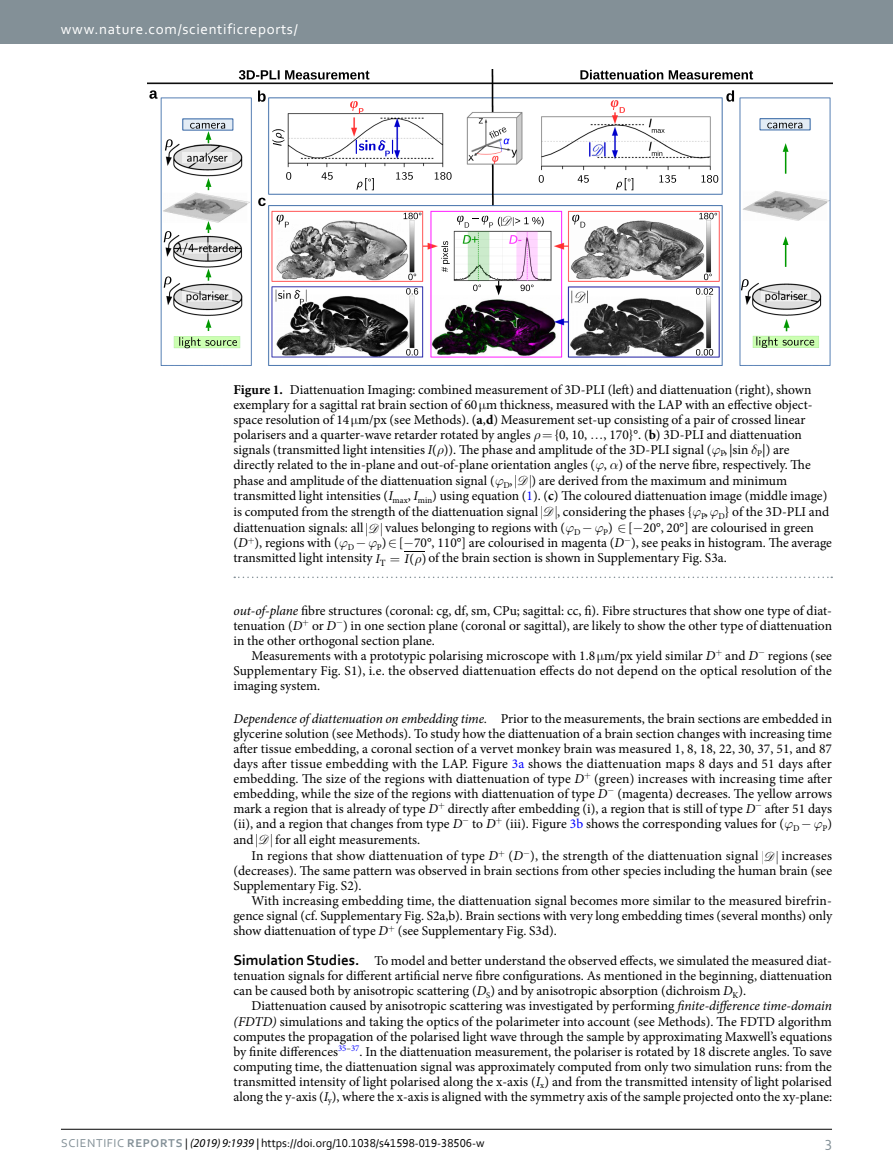
<style>
.page{position:relative;width:893px;height:1174px;background:#fff}
.page>*{position:absolute;margin:0;border:0;box-sizing:border-box;transform-origin:0 0}
.t1{font:15px "Corbel 2";letter-spacing:.045em;color:#fff}
.t2{font:15px "Corbel 2";color:#839097}
.t3{font:13.5px/15px "Minion Pro";color:#000;text-align:justify}
.t4{font:12px "Corbel";color:#000}
.t5{font:9.45px "Minion Pro";color:#000}
.s1{font-weight:700}
.s2{font-style:italic}
.s3{font-family:"Times Math Light Script A";font-size:13.35px}
.s4{color:#00f}
.s5{font-style:italic;font-size:13.35px}
.s6{font-size:13.35px}
.s7{font-family:"Corbel";font-weight:700;font-size:15px}
.s8{font-family:"Corbel 2";color:#839097}
.s9{font-family:"Corbel Bold 2";color:#839097}
.s10{font-family:"Corbel 2"}
.s11{font-family:"Myriad Pro";font-style:italic}
</style>
<div class="page">
<div style="left:0;top:0;width:893px;height:43px;background:#839097"></div>
<hr style="left:61px;top:1129px;width:771px;height:1px;background:#000">
<img style="left:148px;top:70px;width:684px;height:296px">
<svg style="left:239px;top:70px;width:130px;height:10px"></svg>
<svg style="left:580px;top:70px;width:173px;height:10px"></svg>
<svg style="left:149px;top:90px;width:9px;height:9px"></svg>
<svg style="left:258px;top:90px;width:8px;height:12px"></svg>
<svg style="left:258px;top:198px;width:8px;height:8px"></svg>
<svg style="left:726px;top:90px;width:8px;height:12px"></svg>
<svg style="left:179px;top:337px;width:58px;height:11px"></svg>
<svg style="left:165px;top:139px;width:8px;height:11px"></svg>
<svg style="left:164px;top:231px;width:7px;height:11px"></svg>
<svg style="left:164px;top:276px;width:7px;height:12px"></svg>
<svg style="left:206px;top:178px;width:5px;height:12px"></svg>
<svg style="left:206px;top:221px;width:5px;height:12px"></svg>
<svg style="left:206px;top:269px;width:5px;height:12px"></svg>
<svg style="left:206px;top:319px;width:5px;height:12px"></svg>
<svg style="left:182px;top:118px;width:52px;height:25px"></svg>
<svg style="left:759px;top:118px;width:52px;height:13px"></svg>
<svg style="left:756px;top:336px;width:58px;height:12px"></svg>
<svg style="left:741px;top:279px;width:8px;height:11px"></svg>
<svg style="left:783px;top:143px;width:5px;height:31px"></svg>
<svg style="left:783px;top:236px;width:5px;height:31px"></svg>
<svg style="left:286px;top:172px;width:5px;height:8px"></svg>
<svg style="left:321px;top:172px;width:12px;height:8px"></svg>
<svg style="left:396px;top:172px;width:17px;height:8px"></svg>
<svg style="left:435px;top:172px;width:17px;height:8px"></svg>
<svg style="left:272px;top:129px;width:13px;height:17px"></svg>
<svg style="left:539px;top:175px;width:5px;height:8px"></svg>
<svg style="left:578px;top:175px;width:11px;height:8px"></svg>
<svg style="left:659px;top:175px;width:17px;height:8px"></svg>
<svg style="left:701px;top:175px;width:17px;height:8px"></svg>
<svg style="left:356px;top:140px;width:37px;height:16px"></svg>
<svg style="left:611px;top:100px;width:14px;height:13px"></svg>
<svg style="left:350px;top:101px;width:13px;height:13px"></svg>
<svg style="left:356px;top:178px;width:18px;height:12px"></svg>
<svg style="left:616px;top:178px;width:17px;height:12px"></svg>
<svg style="left:406px;top:349px;width:12px;height:6px"></svg>
<svg style="left:406px;top:288px;width:12px;height:6px"></svg>
<svg style="left:276px;top:289px;width:31px;height:16px"></svg>
<svg style="left:277px;top:215px;width:12px;height:12px"></svg>
<svg style="left:408px;top:274px;width:8px;height:6px"></svg>
<svg style="left:404px;top:213px;width:17px;height:6px"></svg>
<svg style="left:696px;top:349px;width:17px;height:6px"></svg>
<svg style="left:696px;top:288px;width:17px;height:7px"></svg>
<svg style="left:572px;top:215px;width:13px;height:12px"></svg>
<svg style="left:704px;top:274px;width:8px;height:6px"></svg>
<svg style="left:699px;top:213px;width:18px;height:6px"></svg>
<svg style="left:457px;top:216px;width:87px;height:12px"></svg>
<svg style="left:489px;top:127px;width:18px;height:12px"></svg>
<svg style="left:652px;top:129px;width:13px;height:4px"></svg>
<svg style="left:652px;top:151px;width:10px;height:5px"></svg>
<svg style="left:441px;top:241px;width:9px;height:31px"></svg>
<svg style="left:473px;top:281px;width:61px;height:14px"></svg>
<svg style="left:234px;top:576px;width:595px;height:2px"></svg>
<svg style="left:404px;top:551px;width:21px;height:1px"></svg>
<p class="t1" style="left:61px;top:19px;width:238px">www.nature.com/scientificreports/</p>
<p class="t3" style="left:233px;top:382px;width:581px;text-align:left"><span class="s1">Figure 1.</span> Diattenuation Imaging: combined measurement of 3D-PLI (left) and diattenuation (right), shown exemplary for a sagittal rat brain section of 60 m thickness, measured with the LAP with an effective object&shy;space resolution of 14 m/px (see Methods). (<span class="s1">a</span>,<span class="s1">d</span>) Measurement set-up consisting of a pair of crossed linear polarisers and a quarter-wave retarder rotated by angles</p>
<p class="t3" style="left:233px;top:427px;width:600px;line-height:15.5px;text-align:left;text-indent:321px">{0, 10, , 170}°. (<span class="s1">b</span>) 3D-PLI and diattenuation signals (transmitted light intensities <span class="s2">I</span>( )). The phase and amplitude of the 3D-PLI signal ( <sub>P</sub>,|sin <sub>P</sub>|) are directly related to the in-plane and out-of-plane orientation angles ( , ) of the nerve fibre, respectively. The phase and amplitude of the diattenuation signal ( <sub>D</sub>, <span class="s3">D</span> ) are derived from the maximum and minimum transmitted light intensities (<span class="s2">I</span><sub>max</sub>, <span class="s2">I</span><sub>min</sub>) using equation (<span class="s4">1</span>). (<span class="s1">c</span>) The coloured diattenuation image (middle image) is computed from the strength of the diattenuation signal <span class="s3">D</span> , considering the phases { <sub>P</sub>, <sub>D</sub>} of the 3D-PLI and diattenuation signals: all <span class="s3">D</span> values belonging to regions with ( <sub>D</sub> − <sub>P</sub>) ∈[−20°, 20°] are colourised in green<br>(<span class="s2">D</span> ), regions with ( <sub>D</sub> − <sub>P</sub>)∈[−70°, 110°] are colourised in magenta (<span class="s2">D</span>−), see peaks in histogram. The average transmitted light intensity <span class="s5">I</span></p>
<p class="t3" style="left:404px;top:550px;width:324px"><span class="s5">I</span><span class="s6">( )</span> of the brain section is shown in Supplementary Fig. S3a.</p>
<p class="t5" style="left:380px;top:556px;width:7px">T</p>
<p class="t3" style="left:233px;top:603px;width:600px"><span class="s2">out-of-plane</span> fibre structures (coronal: cg, df, sm, CPu; sagittal: cc, fi). Fibre structures that show one type of diat&shy;tenuation (<span class="s2">D</span> or <span class="s2">D</span>−) in one section plane (coronal or sagittal), are likely to show the other type of diattenuation in the other orthogonal section plane.</p>
<p class="t3" style="left:233px;top:648px;width:600px;text-indent:18px">Measurements with a prototypic polarising microscope with 1.8 m/px yield similar <span class="s2">D</span> and <span class="s2">D</span>− regions (see Supplementary Fig. S1), i.e. the observed diattenuation effects do not depend on the optical resolution of the imaging system.</p>
<p class="t3" style="left:233px;top:711px;width:600px"><span class="s2">Dependence of diattenuation on embedding time.</span> Prior to the measurements, the brain sections are embedded in glycerine solution (see Methods). To study how the diattenuation of a brain section changes with increasing time after tissue embedding, a coronal section of a vervet monkey brain was measured 1, 8, 18, 22, 30, 37, 51, and 87 days after tissue embedding with the LAP. Figure <span class="s4">3a</span> shows the diattenuation maps 8 days and 51 days after embedding. The size of the regions with diattenuation of type <span class="s2">D</span> (green) increases with increasing time after embedding, while the size of the regions with diattenuation of type <span class="s2">D</span>− (magenta) decreases. The yellow arrows mark a region that is already of type <span class="s2">D</span> directly after embedding (i), a region that is still of type <span class="s2">D</span>− after 51 days (ii), and a region that changes from type <span class="s2">D</span>− to <span class="s2">D</span> (iii). Figure <span class="s4">3b</span> shows the corresponding values for ( <sub>D</sub> − <sub>P</sub>) and <span class="s3">D</span> for all eight measurements.</p>
<p class="t3" style="left:233px;top:848px;width:600px;text-indent:18px">In regions that show diattenuation of type <span class="s2">D</span> (<span class="s2">D</span>−), the strength of the diattenuation signal <span class="s3">D</span> increases (decreases). The same pattern was observed in brain sections from other species including the human brain (see Supplementary Fig. S2).</p>
<p class="t3" style="left:233px;top:893px;width:600px;text-indent:18px">With increasing embedding time, the diattenuation signal becomes more similar to the measured birefrin&shy;gence signal (cf. Supplementary Fig. S2a,b). Brain sections with very long embedding times (several months) only show diattenuation of type <span class="s2">D</span> (see Supplementary Fig. S3d).</p>
<p class="t3" style="left:233px;top:953px;width:600px"><span class="s7">Simulation Studies.</span> To model and better understand the observed effects, we simulated the measured diat&shy;tenuation signals for different artificial nerve fibre configurations. As mentioned in the beginning, diattenuation can be caused both by anisotropic scattering (<span class="s2">D</span><sub>S</sub>) and by anisotropic absorption (dichroism <span class="s2">D</span><sub>K</sub>).</p>
<p class="t3" style="left:233px;top:998px;width:600px;text-indent:18px">Diattenuation caused by anisotropic scattering was investigated by performing <span class="s2">finite-difference time-domain (FDTD)</span> simulations and taking the optics of the polarimeter into account (see Methods). The FDTD algorithm computes the propagation of the polarised light wave through the sample by approximating Maxwell’s equations by finite differences<sup>35</sup><sup>–</sup><sup>37</sup>. In the diattenuation measurement, the polariser is rotated by 18 discrete angles. To save computing time, the diattenuation signal was approximately computed from only two simulation runs: from the transmitted intensity of light polarised along the x-axis (<span class="s2">I</span><sub>x</sub>) and from the transmitted intensity of light polarised along the y-axis (<span class="s2">I</span><sub>y</sub>), where the x-axis is aligned with the symmetry axis of the sample projected onto the xy-plane:</p>
<p class="t4" style="left:61px;top:1135px;width:425px"><span class="s8">Scientific</span> <span class="s9">REPORTS</span> <span class="s10">|</span> <span class="s11">(2019) 9:1939</span> | https://doi.org/10.1038/s41598-019-38506-w</p>
<p class="t2" style="left:825px;top:1132px;width:8px">3</p>
</div>
